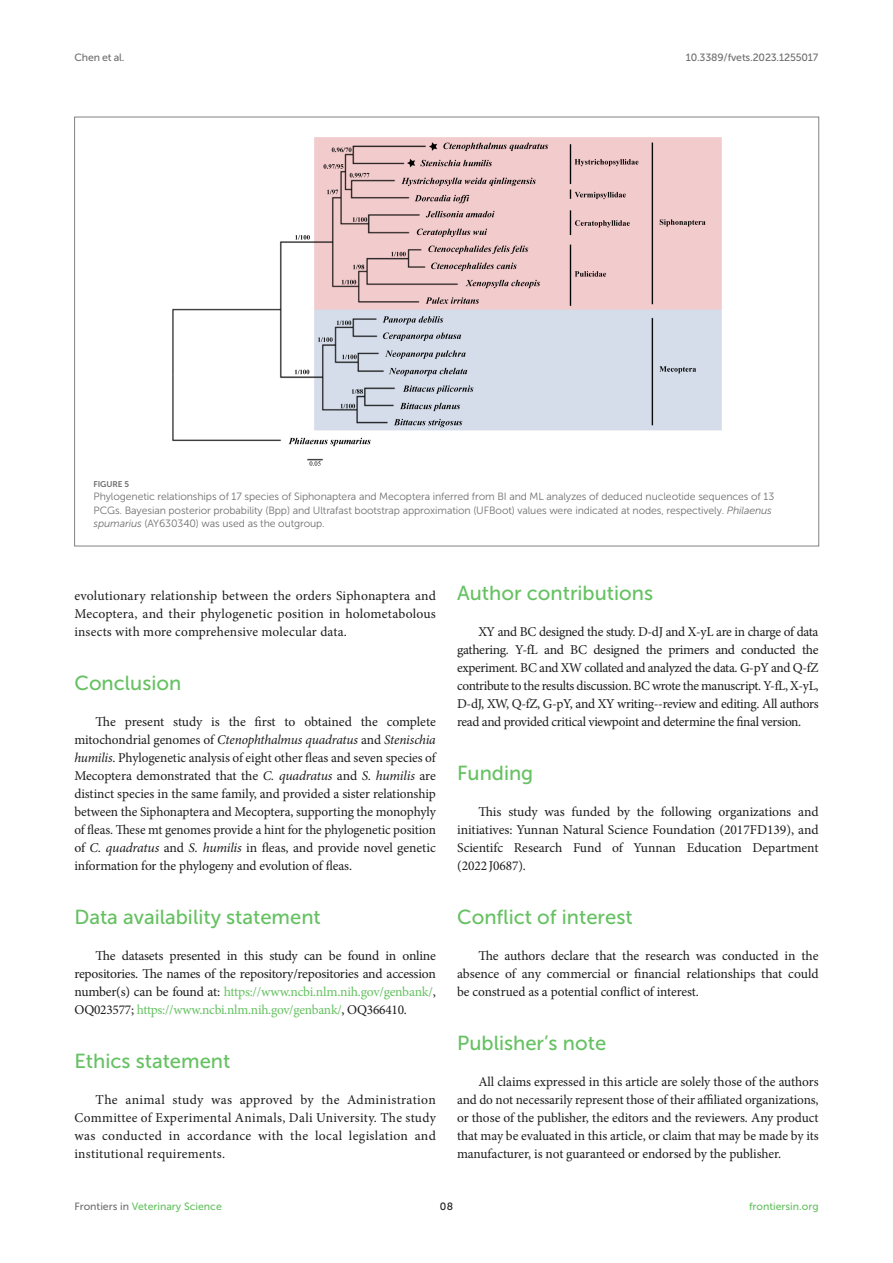
<style>
.page{position:relative;width:893px;height:1263px;background:#fff}
.page>*{position:absolute;margin:0;border:0;box-sizing:border-box;transform-origin:0 0}
.HEAD_1{font:20.25px "Museo Sans 500";color:#65c161}
.TEXT_FLUSH{font:13.5px/18px "Minion Pro";letter-spacing:-.01em;color:#1b1c1b;text-align:justify}
.TEXT{font:13.5px/18px "Minion Pro";letter-spacing:.01em;color:#1b1c1b;text-align:justify}
.FIG_LEG{font:10.5px/13.5px "Museo Sans 300";letter-spacing:-.01em;color:#706f70}
.t1{font:10.5px "Museo Sans 500";color:#65c161}
.t2{font:10.5px "Museo Sans 500";letter-spacing:-.015em;color:#706f70}
.t3{font:10.5px "Museo Sans 500";color:#1b1c1b}
.FIG_HD{font:8.25px "Museo Sans 700";letter-spacing:-.01em;color:#706f70}
.s1{font-style:italic}
.s2{color:#65c161}
.s3{color:#706f70}
</style>
<div class="page">
<img style="left:172px;top:137px;width:550px;height:329px">
<p class="t2" style="left:74px;top:51px;width:52px">Chen et al.</p>
<p class="t2" style="left:686px;top:51px;width:134px">10.3389/fvets.2023.1255017</p>
<p class="FIG_HD" style="left:94px;top:479px;width:37px">FIGURE 5</p>
<p class="FIG_LEG" style="left:94px;top:490px;width:682px">Phylogenetic relationships of 17 species of Siphonaptera and Mecoptera inferred from BI and ML analyzes of deduced nucleotide sequences of 13<br>PCGs. Bayesian posterior probability (Bpp) and Ultrafast bootstrap approximation (UFBoot) values were indicated at nodes, respectively. <span class="s1">Philaenus spumarius</span> (AY630340) was used as the outgroup.</p>
<p class="TEXT" style="left:74px;top:587px;width:363px">evolutionary relationship between the orders Siphonaptera and Mecoptera, and their phylogenetic position in holometabolous insects with more comprehensive molecular data.</p>
<p class="HEAD_1" style="left:74px;top:672px;width:108px">Conclusion</p>
<p class="TEXT_FLUSH" style="left:74px;top:713px;width:363px;text-indent:21px">The present study is the first to obtained the complete mitochondrial genomes of <span class="s1">Ctenophthalmus quadratus</span> and <span class="s1">Stenischia humilis</span>. Phylogenetic analysis of eight other fleas and seven species of Mecoptera demonstrated that the <span class="s1">C. quadratus</span> and <span class="s1">S. humilis</span> are distinct species in the same family, and provided a sister relationship between the Siphonaptera and Mecoptera, supporting the monophyly of fleas. These mt genomes provide a hint for the phylogenetic position of <span class="s1">C. quadratus</span> and <span class="s1">S. humilis</span> in fleas, and provide novel genetic information for the phylogeny and evolution of fleas.</p>
<p class="HEAD_1" style="left:74px;top:906px;width:248px">Data availability statement</p>
<p class="TEXT_FLUSH" style="left:74px;top:947px;width:363px;text-indent:21px">The datasets presented in this study can be found in online repositories. The names of the repository/repositories and accession number(s) can be found at: <span class="s2">https://www.ncbi.nlm.nih.gov/genbank/</span>, OQ023577; <span class="s2">https://www.ncbi.nlm.nih.gov/genbank/</span>, OQ366410.</p>
<p class="HEAD_1" style="left:74px;top:1050px;width:158px">Ethics statement</p>
<p class="TEXT_FLUSH" style="left:74px;top:1091px;width:363px;text-indent:21px">The animal study was approved by the Administration Committee of Experimental Animals, Dali University. The study was conducted in accordance with the local legislation and institutional requirements.</p>
<p class="HEAD_1" style="left:457px;top:582px;width:197px">Author contributions</p>
<p class="TEXT_FLUSH" style="left:457px;top:623px;width:363px;text-indent:21px">XY and BC designed the study. D-dJ and X-yL are in charge of data gathering. Y-fL and BC designed the primers and conducted the experiment. BC and XW collated and analyzed the data. G-pY and Q-fZ contribute to the results discussion. BC wrote the manuscript. Y-fL, X-yL, D-dJ, XW, Q-fZ, G-pY, and XY writing--review and editing. All authors read and provided critical viewpoint and determine the final version.</p>
<p class="HEAD_1" style="left:457px;top:762px;width:78px">Funding</p>
<p class="TEXT_FLUSH" style="left:457px;top:803px;width:363px;text-indent:21px">This study was funded by the following organizations and initiatives: Yunnan Natural Science Foundation (2017FD139), and Scientifc Research Fund of Yunnan Education Department (2022J0687).</p>
<p class="HEAD_1" style="left:457px;top:906px;width:177px">Conflict of interest</p>
<p class="TEXT_FLUSH" style="left:457px;top:947px;width:363px;text-indent:21px">The authors declare that the research was conducted in the absence of any commercial or financial relationships that could be construed as a potential conflict of interest.</p>
<p class="HEAD_1" style="left:457px;top:1032px;width:151px">Publisher’s note</p>
<p class="TEXT_FLUSH" style="left:457px;top:1073px;width:363px;text-indent:21px">All claims expressed in this article are solely those of the authors and do not necessarily represent those of their affiliated organizations, or those of the publisher, the editors and the reviewers. Any product that may be evaluated in this article, or claim that may be made by its manufacturer, is not guaranteed or endorsed by the publisher.</p>
<p class="t1" style="left:74px;top:1200px;width:149px"><span class="s3">Frontiers in</span> Veterinary Science</p>
<p class="t3" style="left:440px;top:1200px;width:15px">08</p>
<p class="t1" style="left:749px;top:1200px;width:71px">frontiersin.org</p>
</div>
